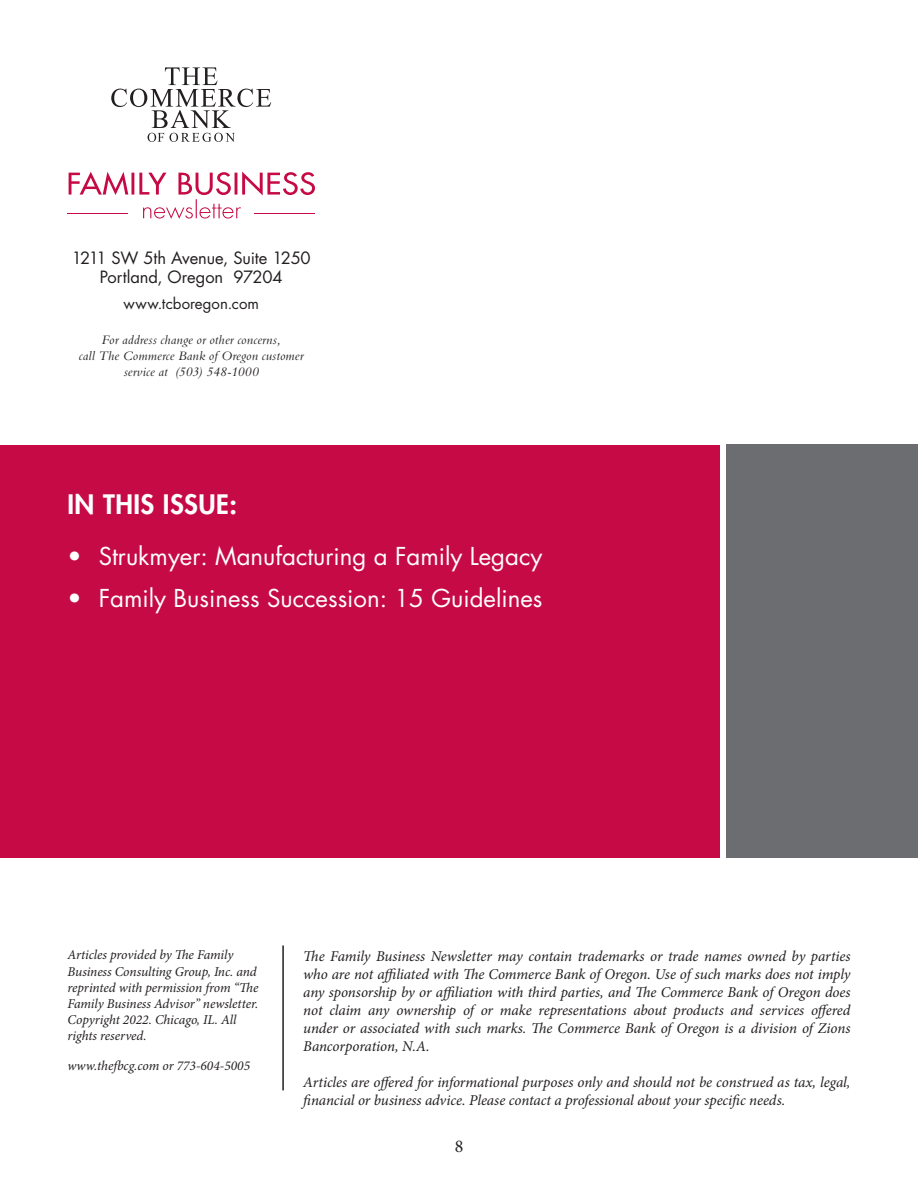
<style>
.page{position:relative;width:918px;height:1188px;background:#fff}
.page>*{position:absolute;margin:0;border:0;box-sizing:border-box;transform-origin:0 0}
.t1{font:800 26.1px "Futura Std";letter-spacing:.02em;color:#fff}
.t2{font:24px "Futura Std";color:#fff}
.t3{font:18px "Minion Pro";color:#231f20}
.t4{font:16.5px "Futura Std";letter-spacing:-.01em;color:#231f20}
.t5{font:italic 15px/18px "Minion Pro";letter-spacing:-.01em;color:#231f20;text-align:justify}
.t6{font:15px "Futura Std";letter-spacing:.005em;color:#231f20}
.t7{font:italic 13.5px/16.2px "Minion Pro";letter-spacing:-.005em;color:#231f20}
.t8{font:italic 13.5px/16.2px "Bembo Std";letter-spacing:.015em;color:#231f20;text-align:center}
</style>
<div class="page">
<div style="left:0;top:445px;width:720px;height:413px;background:#c60a45"></div>
<hr style="left:68px;top:213px;width:60px;height:1px;background:#c60a45">
<svg style="left:69px;top:172px;width:246px;height:47px"></svg>
<svg style="left:111px;top:67px;width:160px;height:75px"></svg>
<div style="left:726px;top:445px;width:192px;height:413px;background:#6c6d70"></div>
<hr style="left:282px;top:945px;width:2px;height:145px;background:#231f20">
<p class="t4" style="left:72px;top:247px;width:240px">1211 SW 5th Avenue, Suite 1250</p>
<p class="t4" style="left:100px;top:267px;width:184px">Portland, Oregon 97204</p>
<p class="t6" style="left:123px;top:294px;width:137px">www.tcboregon.com</p>
<p class="t8" style="left:79px;top:331px;width:226px">For address change or other concerns,<br>call The Commerce Bank of Oregon customer service at (503) 548-1000</p>
<p class="t1" style="left:68px;top:488px;width:171px">IN THIS ISSUE:</p>
<p class="t2" style="left:68px;top:541px;width:476px">• Strukmyer: Manufacturing a Family Legacy</p>
<p class="t2" style="left:68px;top:583px;width:476px">• Family Business Succession: 15 Guidelines</p>
<p class="t7" style="left:68px;top:947px;width:193px">Articles provided by The Family<br>Business Consulting Group, Inc. and reprinted with permission from “The<br>Family Business Advisor” newsletter.<br>Copyright 2022. Chicago, IL. All rights reserved.</p>
<p class="t7" style="left:68px;top:1058px;width:184px">www.thefbcg.com or 773-604-5005</p>
<p class="t5" style="left:303px;top:947px;width:549px">The Family Business Newsletter may contain trademarks or trade names owned by parties who are not affiliated with The Commerce Bank of Oregon. Use of such marks does not imply any sponsorship by or affiliation with third parties, and The Commerce Bank of Oregon does not claim any ownership of or make representations about products and services offered under or associated with such marks. The Commerce Bank of Oregon is a division of Zions Bancorporation, N.A.</p>
<p class="t5" style="left:303px;top:1073px;width:549px">Articles are offered for informational purposes only and should not be construed as tax, legal, financial or business advice. Please contact a professional about your specific needs.</p>
<p class="t3" style="left:455px;top:1134px;width:10px">8</p>
</div>
